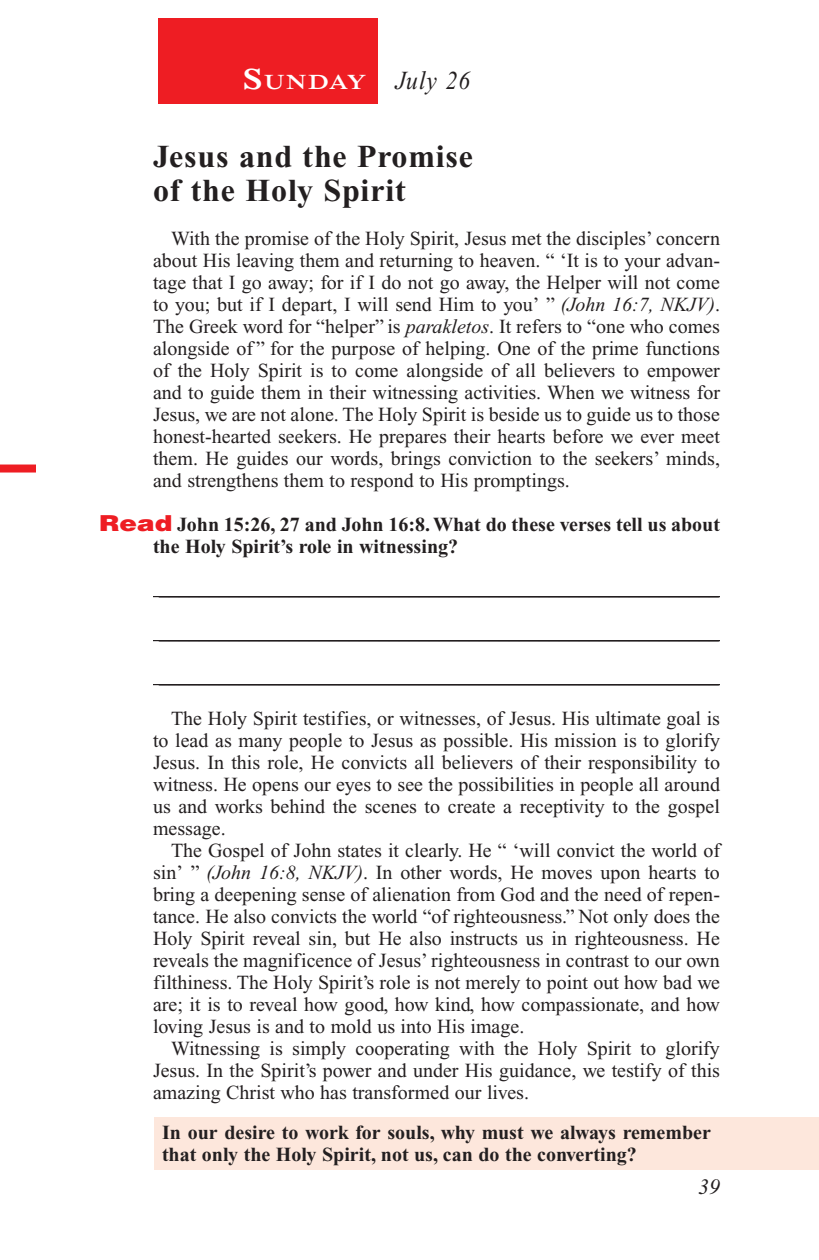
<style>
.page{position:relative;width:819px;height:1260px;background:#fff}
.page>*{position:absolute;margin:0;border:0;box-sizing:border-box;transform-origin:0 0}
.Head{font:700 32px/34px "Times New Roman PS Std";letter-spacing:.025em;color:#231f20}
.Lesson_Dates{font:italic 26px "Times New Roman PS Std";letter-spacing:.045em;color:#231f20;scale:.9 1}
.t1{font:italic 22px "Times New Roman PS Std";color:#231f20}
.Daily_Header{font:600 21px "Times NRMT Std";letter-spacing:.045em;color:#fff;scale:1.1 1}
.Body{font:20px/22px "Times New Roman PS Std";color:#231f20;text-align:justify}
.Blank_Lines{font:20px "Times New Roman PS Std";color:#231f20}
.x-screened_box-text{font:700 20px/22px "Times New Roman PS Std";color:#231f20}
.Question{font:700 20px/22px "Times New Roman PS Std";color:#231f20}
.s1{font-size:30px}
.s2{font-style:italic}
.s3{font-family:"Helvetica LT Std";font-weight:900;font-size:22px;color:#ee1d23}
</style>
<div class="page">
<div style="left:158px;top:18px;width:220px;height:86px;background:#ee1d23"></div>
<div style="left:0;top:465px;width:36px;height:8px;background:#ee1d23"></div>
<div style="left:155px;top:1117px;width:664px;height:53px;background:#fde7dc"></div>
<hr style="left:153px;top:596px;width:567px;height:1px;background:#231f20">
<hr style="left:153px;top:640px;width:567px;height:1px;background:#231f20">
<hr style="left:153px;top:684px;width:567px;height:1px;background:#231f20">
<p class="Daily_Header" style="left:243px;top:70px;width:114px"><span class="s1">S</span>UNDAY</p>
<p class="Lesson_Dates" style="left:396px;top:66px;width:85px">July 26</p>
<p class="Head" style="left:153px;top:139px;width:322px">Jesus and the Promise of the Holy Spirit</p>
<p class="Body" style="left:153px;top:227px;width:569px;text-indent:18px">With the promise of the Holy Spirit, Jesus met the disciples’ concern about His leaving them and returning to heaven. “ ‘It is to your advan&shy;tage that I go away; for if I do not go away, the Helper will not come to you; but if I depart, I will send Him to you’ ” <span class="s2">(John 16:7, NKJV)</span>.<br>The Greek word for “helper” is <span class="s2">parakletos</span>. It refers to “one who comes alongside of ” for the purpose of helping. One of the prime functions of the Holy Spirit is to come alongside of all believers to empower and to guide them in their witnessing activities. When we witness for Jesus, we are not alone. The Holy Spirit is beside us to guide us to those honest-hearted seekers. He prepares their hearts before we ever meet them. He guides our words, brings conviction to the seekers’ minds, and strengthens them to respond to His promptings.</p>
<p class="Question" style="left:153px;top:513px;width:568px;text-indent:-54px"><span class="s3">Read</span> John 15:26, 27 and John 16:8. What do these verses tell us about the Holy Spirit’s role in witnessing?</p>
<p class="Blank_Lines" style="left:159px;top:577px;width:561px">________________________________________________________</p>
<p class="Blank_Lines" style="left:159px;top:621px;width:561px">________________________________________________________</p>
<p class="Blank_Lines" style="left:159px;top:665px;width:561px">________________________________________________________</p>
<p class="Body" style="left:153px;top:707px;width:569px;text-indent:18px">The Holy Spirit testifies, or witnesses, of Jesus. His ultimate goal is to lead as many people to Jesus as possible. His mission is to glorify Jesus. In this role, He convicts all believers of their responsibility to witness. He opens our eyes to see the possibilities in people all around us and works behind the scenes to create a receptivity to the gospel message.</p>
<p class="Body" style="left:153px;top:839px;width:569px;text-indent:18px">The Gospel of John states it clearly. He “ ‘will convict the world of sin’ ” <span class="s2">(John 16:8, NKJV)</span>. In other words, He moves upon hearts to bring a deepening sense of alienation from God and the need of repen&shy;tance. He also convicts the world “of righteousness.” Not only does the Holy Spirit reveal sin, but He also instructs us in righteousness. He reveals the magnificence of Jesus’ righteousness in contrast to our own filthiness. The Holy Spirit’s role is not merely to point out how bad we are; it is to reveal how good, how kind, how compassionate, and how loving Jesus is and to mold us into His image.</p>
<p class="Body" style="left:153px;top:1037px;width:569px;text-indent:18px">Witnessing is simply cooperating with the Holy Spirit to glorify Jesus. In the Spirit’s power and under His guidance, we testify of this amazing Christ who has transformed our lives.</p>
<p class="x-screened_box-text" style="left:162px;top:1121px;width:551px">In our desire to work for souls, why must we always remember that only the Holy Spirit, not us, can do the converting?</p>
<p class="t1" style="left:698px;top:1175px;width:23px">39</p>
</div>
